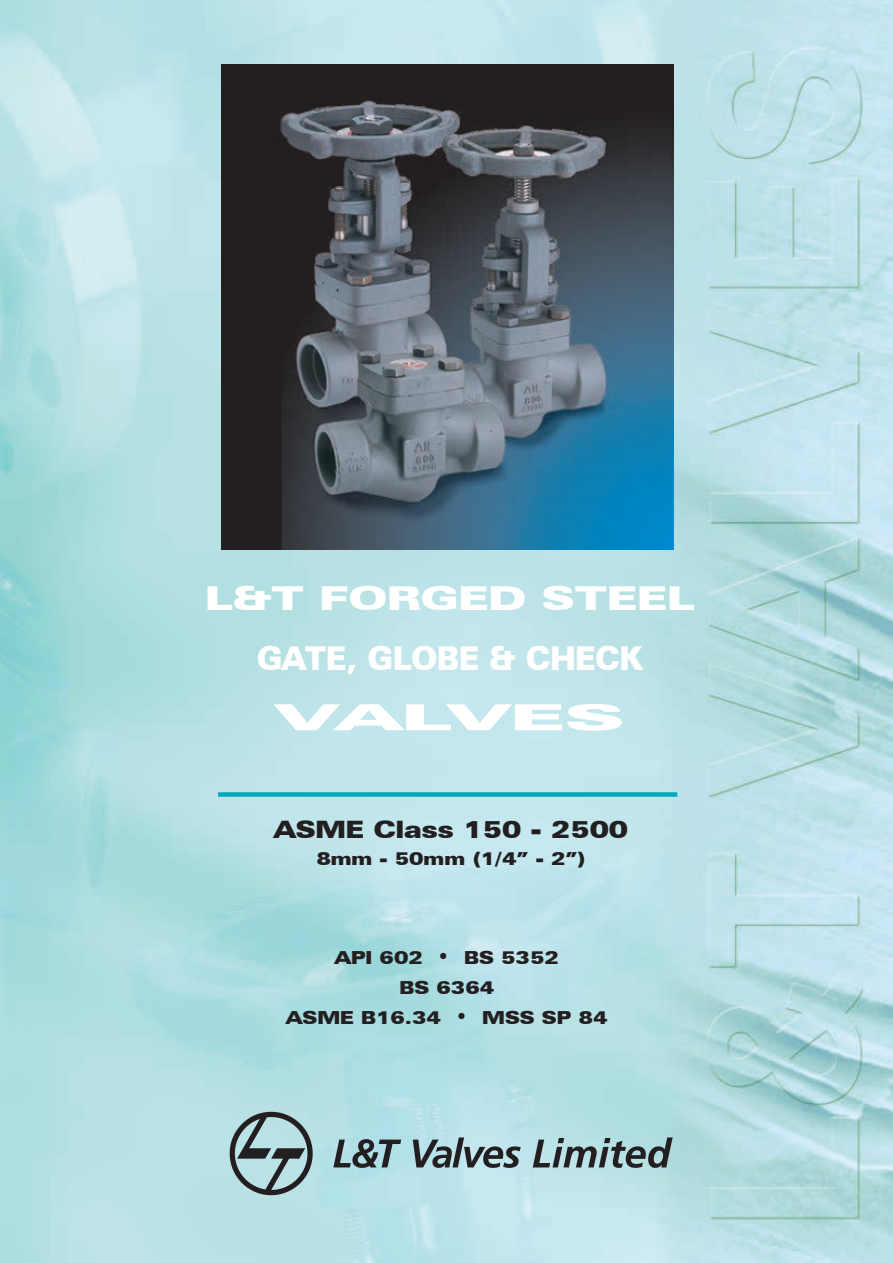
<style>
.page{position:relative;width:893px;height:1263px;background:#fff}
.page>*{position:absolute;margin:0;border:0;box-sizing:border-box;transform-origin:0 0}
.t1{font:900 expanded 36px "Zurich BT";letter-spacing:-.01em;color:#fff;scale:2 1}
.t2{font:900 expanded 33px/60px "Zurich BT";color:#fff;text-align:center;scale:1.2 1}
.t3{font:900 expanded 24px "Zurich BT";color:#231f20}
.t4{font:900 expanded 18px/30px "Zurich BT";color:#231f20}
.s1{font-size:21px}
</style>
<div class="page">
<img style="left:0;top:0;width:893px;height:1263px">
<div style="left:218px;top:792px;width:459px;height:5px;background:#00aabc"></div>
<img style="left:222px;top:64px;width:451px;height:486px">
<img style="left:203px;top:1084px;width:496px;height:138px">
<h2 class="t2" style="left:205px;top:568px;width:409px">L&amp;T FORGED STEEL<br>GATE, GLOBE &amp; CHECK</h2>
<h1 class="t1" style="left:275px;top:696px;width:146px">VALVES</h1>
<h3 class="t3" style="left:274px;top:815px;width:24px">ASME</h3>
<h3 class="t3" style="left:374px;top:815px;width:256px">CLASS 150 - 2500</h3>
<p class="t4" style="left:316px;top:843px;width:271px">8MM - 50MM (1/4” - 2”)</p>
<p class="t4" style="left:399px;top:943px;width:161px;text-indent:-65px">API 602 <span class="s1">•</span> BS 5352<br>BS</p>
<p class="t4" style="left:286px;top:973px;width:323px;text-indent:150px">6364<br>ASME B16.34 <span class="s1">•</span> MSS SP 84</p>
</div>
